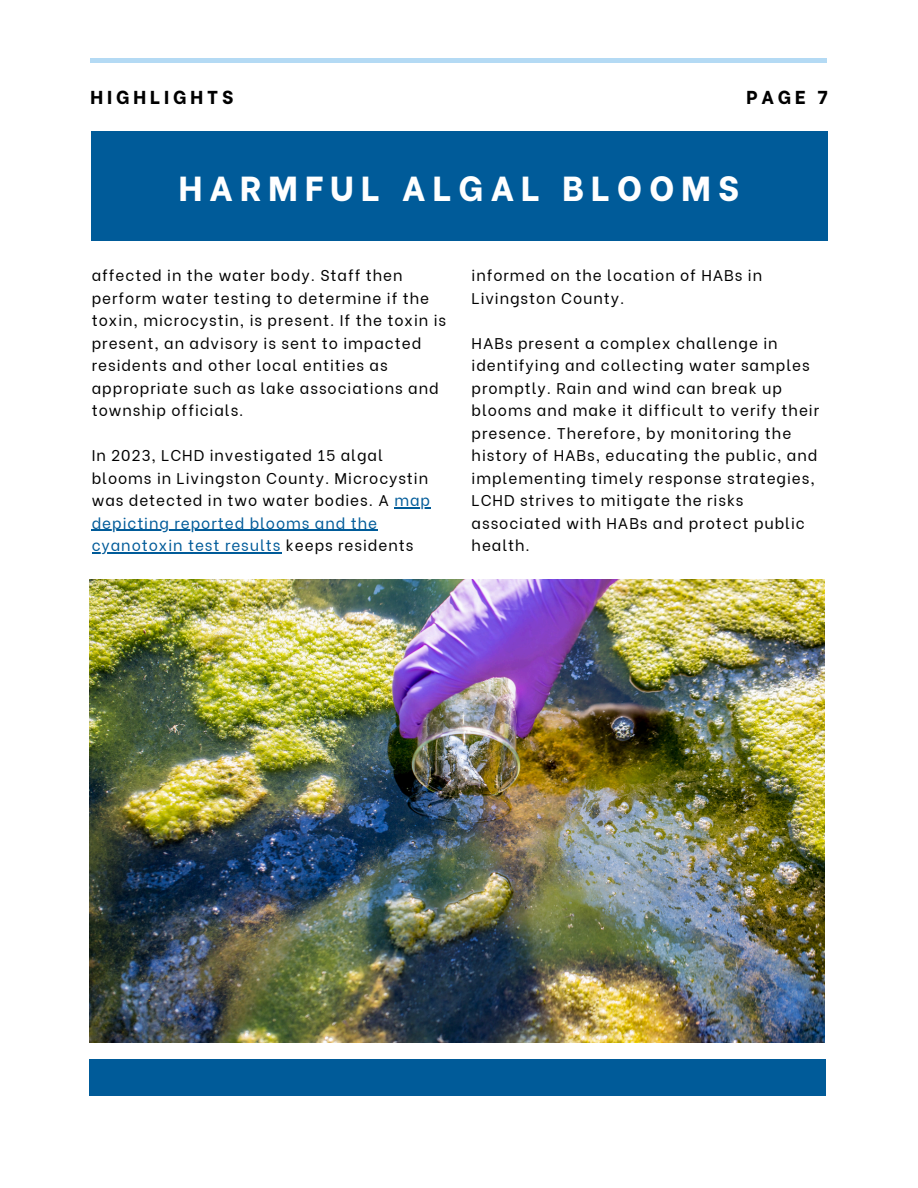
<style>
.page{position:relative;width:918px;height:1188px;background:#fff}
.page>*{position:absolute;margin:0;border:0;box-sizing:border-box;transform-origin:0 0}
.t1{font:800 34.65px "Be Vietnam";letter-spacing:.21em;color:#fff}
.t2{font:800 18.75px "Be Vietnam";letter-spacing:.21em;color:#000}
.t3{font:15.45px/22.5px "Be Vietnam";letter-spacing:.06em;color:#000}
.t4{font:15.45px "Be Vietnam";letter-spacing:.06em;color:#005b99}
.s1{color:#005b99}
.s2{color:#000}
</style>
<div class="page">
<hr style="left:91px;top:59px;width:736px;height:3px;background:#b4daf4">
<div style="left:91px;top:131px;width:736px;height:110px;background:#005b99"></div>
<div style="left:90px;top:1059px;width:736px;height:37px;background:#005b99"></div>
<img style="left:90px;top:579px;width:734px;height:464px">
<hr style="left:394px;top:507px;width:37px;height:1px;background:#005b99">
<hr style="left:92px;top:530px;width:286px;height:1px;background:#005b99">
<hr style="left:92px;top:552px;width:189px;height:1px;background:#005b99">
<h2 class="t2" style="left:91px;top:81px;width:144px">HIGHLIGHTS</h2>
<h2 class="t2" style="left:747px;top:81px;width:83px">PAGE 7</h2>
<p class="t1" style="left:179px;top:159px;width:562px">HARMFUL ALGAL BLOOMS</p>
<h1 class="t3" style="left:92px;top:263px;width:356px">affected in the water body. Staff then perform water testing to determine if the toxin, microcystin, is present. If the toxin is present, an advisory is sent to impacted residents and other local entities as appropriate such as lake associations and township officials.</h1>
<p class="t3" style="left:92px;top:443px;width:340px">In 2023, LCHD investigated 15 algal blooms in Livingston County. Microcystin was detected in two water bodies. A <span class="s1">map</span></p>
<p class="t4" style="left:92px;top:510px;width:287px">depicting reported blooms and the</p>
<p class="t4" style="left:92px;top:533px;width:323px">cyanotoxin test results <span class="s2">keeps residents</span></p>
<p class="t3" style="left:472px;top:263px;width:292px">informed on the location of HABs in<br>Livingston County.</p>
<p class="t3" style="left:472px;top:330px;width:349px">HABs present a complex challenge in identifying and collecting water samples promptly. Rain and wind can break up blooms and make it difficult to verify their presence. Therefore, by monitoring the history of HABs, educating the public, and implementing timely response strategies, LCHD strives to mitigate the risks associated with HABs and protect public health.</p>
</div>
